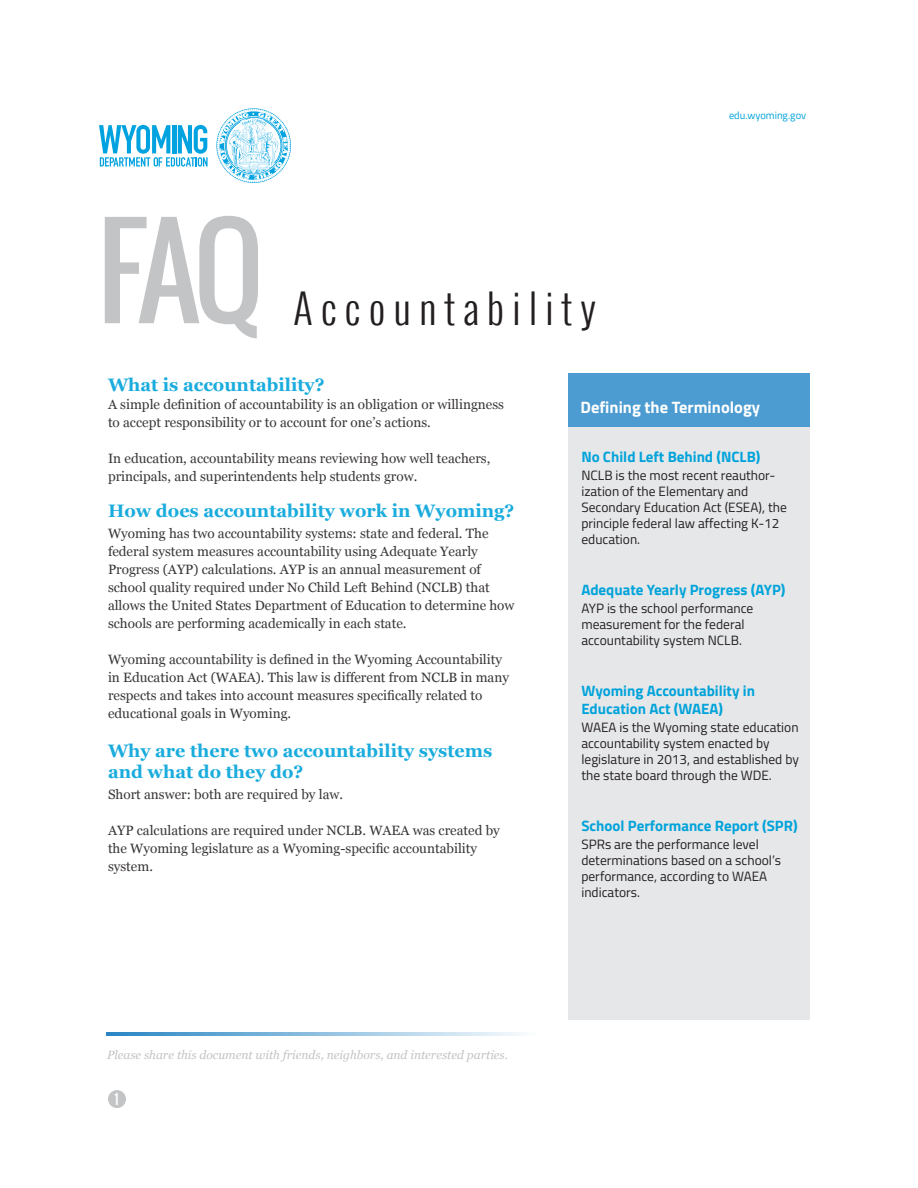
<style>
.page{position:relative;width:918px;height:1188px;background:#fff}
.page>*{position:absolute;margin:0;border:0;box-sizing:border-box;transform-origin:0 0}
.t1{font:121.5px "Oswald";color:#c3c4c6}
.t2{font:300 40.5px "Oswald";letter-spacing:.2em;color:#231f20}
.t3{font:700 18px/21px "Georgia";color:#00a3da}
.t4{font:700 16.5px "Titillium Web";color:#fff}
.t5{font:700 15px/18px "Titillium Web";color:#00a3da}
.t6{font:13.5px/18px "Georgia";color:#231f20}
.t7{font:13.5px/16.2px "Titillium Web";color:#231f20}
.t8{font:13.5px "Oswald";color:#fff}
.t9{font:italic 12px "Georgia";color:#c3c4c6}
.t10{font:10.5px "Titillium Web";color:#00a3da}
</style>
<div class="page">
<div style="left:568px;top:374px;width:242px;height:54px;background:#4c9cd1"></div>
<svg style="left:99px;top:125px;width:109px;height:42px"></svg>
<svg style="left:216px;top:108px;width:75px;height:75px"></svg>
<div style="left:568px;top:428px;width:242px;height:592px;background:#e6e7e9"></div>
<img style="left:106px;top:1032px;width:414px;height:3px">
<div style="left:108px;top:1090px;width:18px;height:18px;background:#c3c4c6;border-radius:50%"></div>
<p class="t1" style="left:97px;top:179px;width:168px">FAQ</p>
<p class="t2" style="left:293px;top:278px;width:304px">Accountability</p>
<p class="t10" style="left:729px;top:108px;width:79px">edu.wyoming.gov</p>
<h3 class="t3" style="left:108px;top:374px;width:218px">What is accountability?</h3>
<p class="t6" style="left:108px;top:395px;width:398px">A simple definition of accountability is an obligation or willingness to accept responsibility or to account for one’s actions.</p>
<p class="t6" style="left:108px;top:449px;width:384px">In education, accountability means reviewing how well teachers, principals, and superintendents help students grow.</p>
<h3 class="t3" style="left:108px;top:500px;width:408px">How does accountability work in Wyoming?</h3>
<p class="t6" style="left:108px;top:524px;width:408px">Wyoming has two accountability systems: state and federal. The federal system measures accountability using Adequate Yearly Progress (AYP) calculations. AYP is an annual measurement of school quality required under No Child Left Behind (NCLB) that allows the United States Department of Education to determine how schools are performing academically in each state.</p>
<p class="t6" style="left:108px;top:650px;width:403px">Wyoming accountability is defined in the Wyoming Accountability in Education Act (WAEA). This law is different from NCLB in many respects and takes into account measures specifically related to educational goals in Wyoming.</p>
<h3 class="t3" style="left:108px;top:740px;width:386px">Why are there two accountability systems and what do they do?</h3>
<p class="t6" style="left:108px;top:785px;width:237px">Short answer: both are required by law.</p>
<p class="t6" style="left:108px;top:821px;width:393px">AYP calculations are required under NCLB. WAEA was created by the Wyoming legislature as a Wyoming-specific accountability system.</p>
<p class="t9" style="left:107px;top:1048px;width:402px">Please share this document with friends, neighbors, and interested parties.</p>
<p class="t8" style="left:114px;top:1089px;width:6px">1</p>
<p class="t4" style="left:580px;top:395px;width:181px">Defining the Terminology</p>
<p class="t5" style="left:581px;top:447px;width:181px">No Child Left Behind (NCLB)</p>
<p class="t7" style="left:581px;top:466px;width:207px">NCLB is the most recent reauthor&shy;ization of the Elementary and<br>Secondary Education Act (ESEA), the principle federal law affecting K-12 education.</p>
<p class="t5" style="left:581px;top:580px;width:206px">Adequate Yearly Progress (AYP)</p>
<p class="t7" style="left:581px;top:599px;width:174px">AYP is the school performance measurement for the federal accountability system NCLB.</p>
<p class="t5" style="left:581px;top:681px;width:175px">Wyoming Accountability in<br>Education Act (WAEA)</p>
<p class="t7" style="left:581px;top:718px;width:219px">WAEA is the Wyoming state education accountability system enacted by legislature in 2013, and established by the state board through the WDE.</p>
<p class="t5" style="left:581px;top:816px;width:218px">School Performance Report (SPR)</p>
<p class="t7" style="left:581px;top:835px;width:201px">SPRs are the performance level determinations based on a school’s performance, according to WAEA indicators.</p>
</div>
